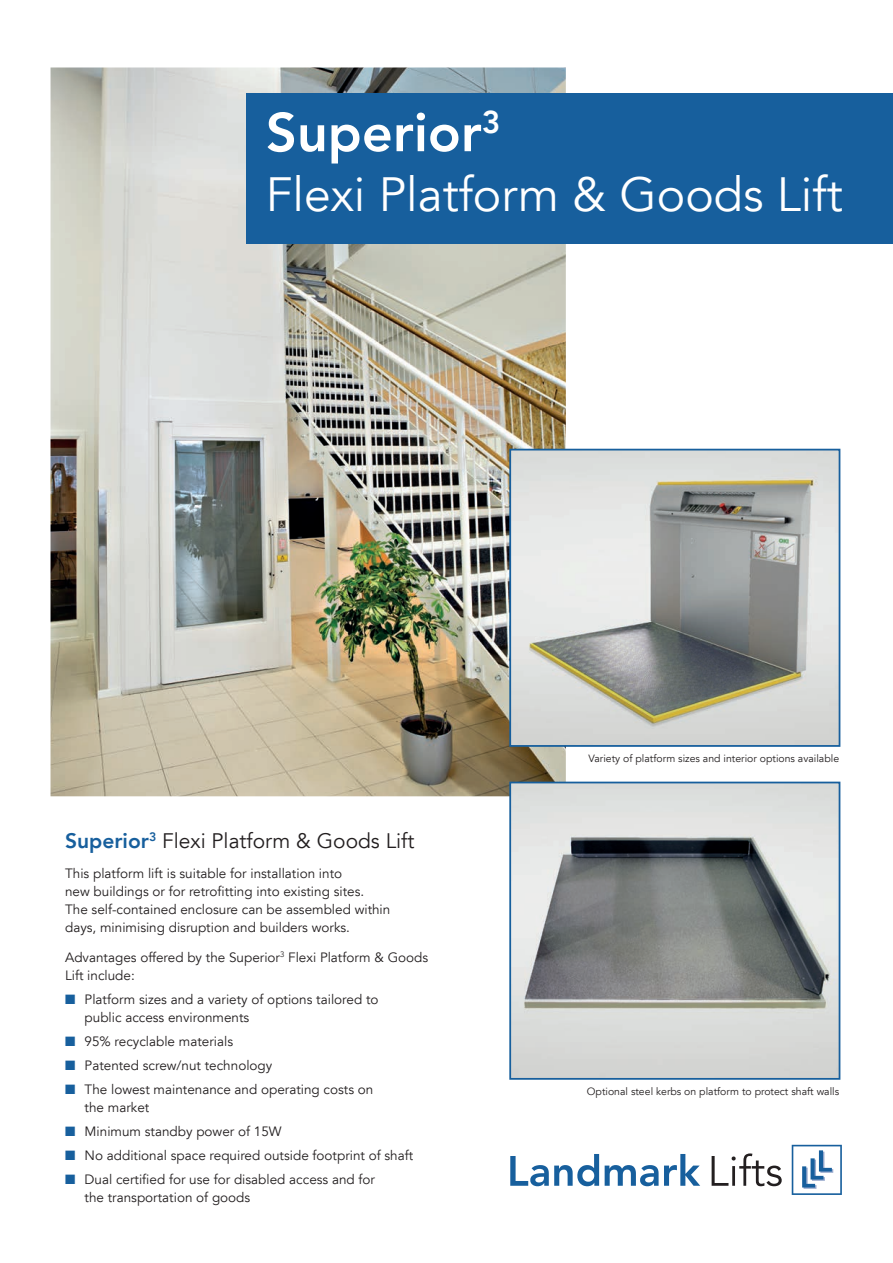
<style>
.page{position:relative;width:893px;height:1263px;background:#fff}
.page>*{position:absolute;margin:0;border:0;box-sizing:border-box;transform-origin:0 0}
.t1{font:800 54px "Avenir LT";color:#fff}
.t2{font:48px "Avenir LT";color:#fff}
.t3{font:21px "Avenir LT";color:#231f20}
.t4{font:13.5px/18px "Avenir LT";color:#231f20}
.t5{font:10.5px "Avenir LT";color:#231f20}
.s1{font-weight:800;color:#175f9d}
.s2{color:#175f9d}
</style>
<div class="page">
<img style="left:51px;top:67px;width:515px;height:729px">
<div style="left:246px;top:93px;width:647px;height:150px;background:#175f9d"></div>
<svg style="left:792px;top:1145px;width:50px;height:50px"></svg>
<svg style="left:510px;top:1154px;width:89px;height:32px"></svg>
<svg style="left:605px;top:1154px;width:95px;height:32px"></svg>
<svg style="left:712px;top:1153px;width:70px;height:33px"></svg>
<img style="left:512px;top:452px;width:325px;height:292px">
<div style="left:509px;top:449px;width:331px;height:298px;border:2px solid #175f9d"></div>
<img style="left:512px;top:785px;width:325px;height:292px">
<div style="left:509px;top:782px;width:331px;height:298px;border:2px solid #175f9d"></div>
<h1 class="t1" style="left:266px;top:100px;width:236px">Superior<sup>3</sup></h1>
<h2 class="t2" style="left:266px;top:167px;width:578px">Flexi Platform &amp; Goods Lift</h2>
<h3 class="t3" style="left:65px;top:828px;width:351px"><span class="s1">Superior</span><sup>3</sup> Flexi Platform &amp; Goods Lift</h3>
<p class="t4" style="left:65px;top:864px;width:327px">This platform lift is suitable for installation into<br>new buildings or for retrofitting into existing sites.<br>The self-contained enclosure can be assembled within days, minimising disruption and builders works.</p>
<p class="t4" style="left:65px;top:948px;width:365px">Advantages offered by the Superior<sup>3</sup> Flexi Platform &amp; Goods<br>Lift include:</p>
<p class="t4" style="left:85px;top:990px;width:295px;text-indent:-20px"><span class="s2">■</span> Platform sizes and a variety of options tailored to public access environments</p>
<p class="t4" style="left:65px;top:1032px;width:169px"><span class="s2">■</span> 95% recyclable materials</p>
<p class="t4" style="left:65px;top:1056px;width:209px"><span class="s2">■</span> Patented screw/nut technology</p>
<p class="t4" style="left:85px;top:1080px;width:290px;text-indent:-20px"><span class="s2">■</span> The lowest maintenance and operating costs on the market</p>
<p class="t4" style="left:65px;top:1122px;width:218px"><span class="s2">■</span> Minimum standby power of 15W</p>
<p class="t4" style="left:65px;top:1146px;width:350px"><span class="s2">■</span> No additional space required outside footprint of shaft</p>
<p class="t4" style="left:85px;top:1170px;width:292px;text-indent:-20px"><span class="s2">■</span> Dual certified for use for disabled access and for the transportation of goods</p>
<p class="t5" style="left:589px;top:752px;width:252px">Variety of platform sizes and interior options available</p>
<p class="t5" style="left:587px;top:1085px;width:254px">Optional steel kerbs on platform to protect shaft walls</p>
</div>
